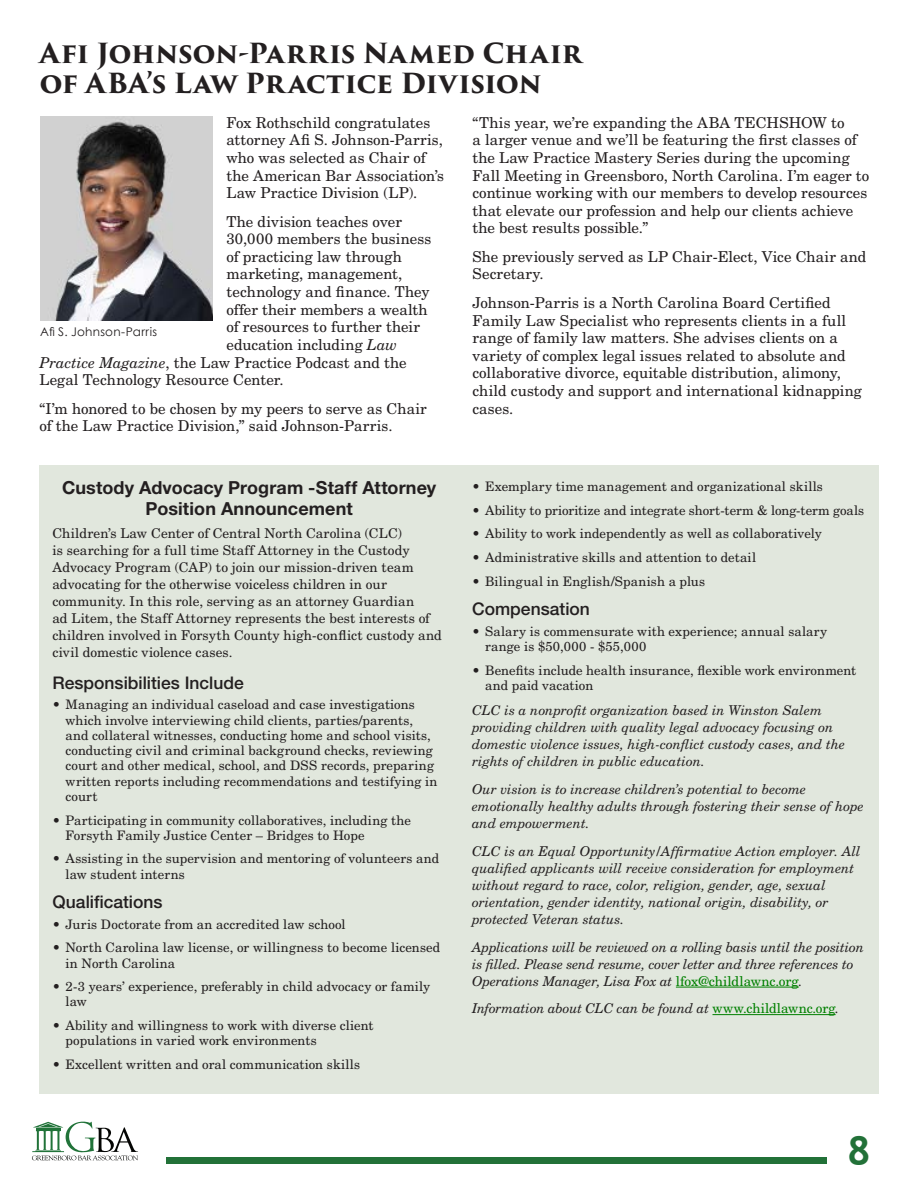
<style>
.page{position:relative;width:918px;height:1188px;background:#fff}
.page>*{position:absolute;margin:0;border:0;box-sizing:border-box;transform-origin:0 0}
.PullQuote{font:700 40.5px "Trebuchet MS";color:#227138}
.t1{font:700 27px/30px "Trajan Pro 3";color:#231f20}
.t2{font:700 18px/21.1px "Helvetica Neue LT Std";letter-spacing:.005em;color:#231f20;text-align:center}
.t3{font:500 17.4px "Helvetica Neue LT Std";color:#231f20}
.t4{font:15px/17.7px "New Century Schlbk LT Std";letter-spacing:.005em;color:#231f20}
.t5{font:italic 13.5px/17.1px "New Century Schlbk LT Std";letter-spacing:-.005em;color:#231f20}
.t6{font:13.5px/17.1px "New Century Schlbk LT Std";letter-spacing:.01em;color:#231f20}
.t7{font:13.05px/15.3px "New Century Schlbk LT Std";letter-spacing:.01em;color:#231f20}
.t8{font:12px "Century Gothic";letter-spacing:.02em;color:#231f20}
.s1{font-style:italic}
.s2{font-style:normal;color:#008000}
</style>
<div class="page">
<svg style="left:33px;top:1160px;width:105px;height:1px"></svg>
<svg style="left:32px;top:1121px;width:106px;height:39px"></svg>
<div style="left:166px;top:1157px;width:660px;height:7px;background:#227138"></div>
<div style="left:39px;top:466px;width:840px;height:628px;background:#e1e7dd"></div>
<hr style="left:676px;top:987px;width:123px;height:1px;background:#008000">
<hr style="left:712px;top:1014px;width:124px;height:1px;background:#008000">
<img style="left:40px;top:117px;width:173px;height:203px">
<h2 class="t1" style="left:39px;top:39px;width:544px">Afi Johnson-Parris Named Chair of ABA’s Law Practice Division</h2>
<p class="t4" style="left:226px;top:113px;width:219px">Fox Rothschild congratulates attorney Afi S. Johnson-Parris, who was selected as Chair of the American Bar Association’s<br>Law Practice Division (LP).</p>
<p class="t4" style="left:226px;top:212px;width:177px">The division teaches over</p>
<p class="t4" style="left:226px;top:230px;width:206px">30,000 members the business</p>
<p class="t4" style="left:226px;top:248px;width:177px">of practicing law through</p>
<p class="t4" style="left:226px;top:265px;width:177px">marketing, management,</p>
<p class="t4" style="left:226px;top:283px;width:205px">technology and finance. They</p>
<p class="t4" style="left:226px;top:301px;width:203px">offer their members a wealth</p>
<p class="t4" style="left:226px;top:318px;width:195px">of resources to further their</p>
<p class="t4" style="left:226px;top:336px;width:172px">education including <span class="s1">Law</span></p>
<p class="t4" style="left:39px;top:353px;width:369px"><span class="s1">Practice Magazine</span>, the Law Practice Podcast and the</p>
<p class="t4" style="left:39px;top:371px;width:246px">Legal Technology Resource Center.</p>
<p class="t4" style="left:39px;top:400px;width:389px">“I’m honored to be chosen by my peers to serve as Chair of the Law Practice Division,” said Johnson-Parris.</p>
<p class="t8" style="left:40px;top:325px;width:119px">Afi S. Johnson-Parris</p>
<p class="t2" style="left:62px;top:477px;width:376px">Custody Advocacy Program -Staff Attorney<br>Position Announcement</p>
<p class="t6" style="left:52px;top:524px;width:391px">Children’s Law Center of Central North Carolina (CLC)<br>is searching for a full time Staff Attorney in the Custody Advocacy Program (CAP) to join our mission-driven team advocating for the otherwise voiceless children in our community. In this role, serving as an attorney Guardian<br>ad Litem, the Staff Attorney represents the best interests of children involved in Forsyth County high-conflict custody and civil domestic violence cases.</p>
<p class="t3" style="left:52px;top:672px;width:193px">Responsibilities Include</p>
<p class="t7" style="left:66px;top:697px;width:374px;text-indent:-13px">• Managing an individual caseload and case investigations which involve interviewing child clients, parties/parents, and collateral witnesses, conducting home and school visits, conducting civil and criminal background checks, reviewing court and other medical, school, and DSS records, preparing written reports including recommendations and testifying in court</p>
<p class="t7" style="left:66px;top:812px;width:347px;text-indent:-13px">• Participating in community collaboratives, including the<br>Forsyth Family Justice Center – Bridges to Hope</p>
<p class="t7" style="left:66px;top:851px;width:375px;text-indent:-13px">• Assisting in the supervision and mentoring of volunteers and law student interns</p>
<p class="t3" style="left:52px;top:892px;width:112px">Qualifications</p>
<p class="t7" style="left:52px;top:916px;width:295px">• Juris Doctorate from an accredited law school</p>
<p class="t7" style="left:66px;top:940px;width:376px;text-indent:-13px">• North Carolina law license, or willingness to become licensed in North Carolina</p>
<p class="t7" style="left:66px;top:979px;width:366px;text-indent:-13px">• 2-3 years’ experience, preferably in child advocacy or family law</p>
<p class="t7" style="left:66px;top:1018px;width:310px;text-indent:-13px">• Ability and willingness to work with diverse client populations in varied work environments</p>
<p class="t7" style="left:52px;top:1057px;width:309px">• Excellent written and oral communication skills</p>
<p class="t4" style="left:472px;top:113px;width:398px">“This year, we’re expanding the ABA TECHSHOW to<br>a larger venue and we’ll be featuring the first classes of the Law Practice Mastery Series during the upcoming Fall Meeting in Greensboro, North Carolina. I’m eager to continue working with our members to develop resources that elevate our profession and help our clients achieve the best results possible.”</p>
<p class="t4" style="left:472px;top:248px;width:396px">She previously served as LP Chair-Elect, Vice Chair and<br>Secretary.</p>
<p class="t4" style="left:472px;top:294px;width:391px">Johnson-Parris is a North Carolina Board Certified Family Law Specialist who represents clients in a full range of family law matters. She advises clients on a variety of complex legal issues related to absolute and collaborative divorce, equitable distribution, alimony, child custody and support and international kidnapping cases.</p>
<p class="t7" style="left:472px;top:479px;width:352px">• Exemplary time management and organizational skills</p>
<p class="t7" style="left:472px;top:502px;width:394px">• Ability to prioritize and integrate short-term &amp; long-term goals</p>
<p class="t7" style="left:472px;top:526px;width:351px">• Ability to work independently as well as collaboratively</p>
<p class="t7" style="left:472px;top:550px;width:286px">• Administrative skills and attention to detail</p>
<p class="t7" style="left:472px;top:573px;width:235px">• Bilingual in English/Spanish a plus</p>
<p class="t3" style="left:472px;top:599px;width:119px">Compensation</p>
<p class="t7" style="left:485px;top:623px;width:344px;text-indent:-13px">• Salary is commensurate with experience; annual salary range is $50,000 - $55,000</p>
<p class="t7" style="left:485px;top:662px;width:373px;text-indent:-13px">• Benefits include health insurance, flexible work environment and paid vacation</p>
<p class="t5" style="left:472px;top:702px;width:375px">CLC is a nonprofit organization based in Winston Salem providing children with quality legal advocacy focusing on domestic violence issues, high-conflict custody cases, and the rights of children in public education.</p>
<p class="t5" style="left:472px;top:781px;width:393px">Our vision is to increase children’s potential to become emotionally healthy adults through fostering their sense of hope and empowerment.</p>
<p class="t5" style="left:472px;top:842px;width:390px">CLC is an Equal Opportunity/Affirmative Action employer. All qualified applicants will receive consideration for employment without regard to race, color, religion, gender, age, sexual orientation, gender identity, national origin, disability, or protected Veteran status.</p>
<p class="t5" style="left:472px;top:938px;width:393px">Applications will be reviewed on a rolling basis until the position is filled. Please send resume, cover letter and three references to<br>Operations Manager, Lisa Fox at <span class="s2">lfox@childlawnc.org</span>.</p>
<p class="t5" style="left:472px;top:1000px;width:369px">Information about CLC can be found at <span class="s2">www.childlawnc.org</span>.</p>
<p class="PullQuote" style="left:847px;top:1125px;width:25px">8</p>
</div>
